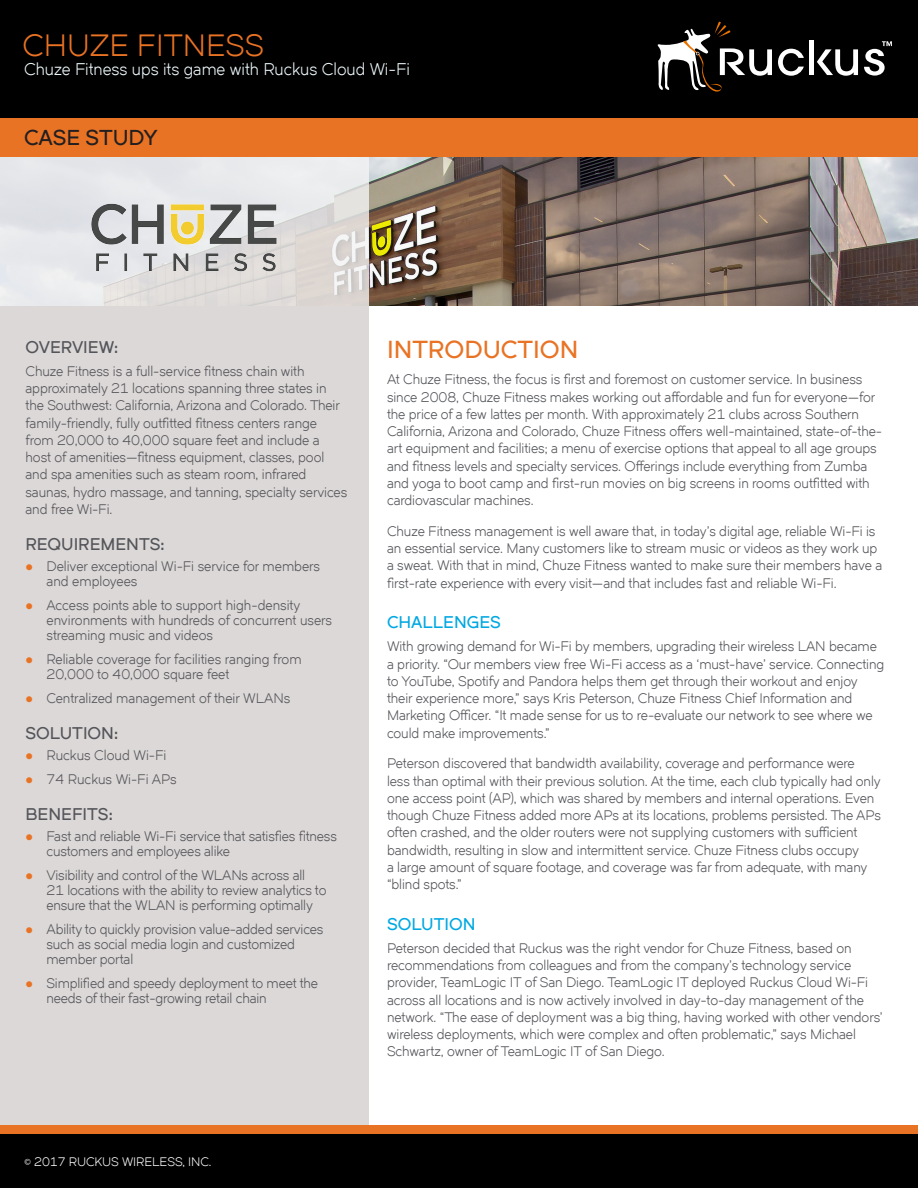
<style>
.page{position:relative;width:918px;height:1188px;background:#fff}
.page>*{position:absolute;margin:0;border:0;box-sizing:border-box;transform-origin:0 0}
.Main_Title{font:30px "Dual 400";color:#e97324}
.BODY_TITLE{font:24px "Dual 600";color:#e97324}
.Doc_Type{font:700 21px "Dual 400";color:#231f20}
.Main_Sub-Title{font:16.5px "Dual 400";color:#ebf7fa}
.BODY_BULLET_SUBTITLE{font:700 16.5px "Dual 400";color:#54555a}
.BODY_SUBHEAD_2nd_Blu{font:16.5px "Dual 600";color:#00a8e2}
.t1{font:13.5px/17.2px "Dual 400";letter-spacing:-.005em;color:#54555a}
.t2{font:12px "Dual 400";letter-spacing:-.005em;color:#fff}
.s1{color:#e97324}
</style>
<div class="page">
<img style="left:369px;top:157px;width:549px;height:149px">
<svg style="left:0;top:157px;width:369px;height:149px;background:#e3e3e4"></svg>
<div style="left:0;top:306px;width:369px;height:882px;background:#dcd8d7"></div>
<div style="left:0;top:1126px;width:918px;height:8px;background:#e97324"></div>
<div style="left:0;top:1134px;width:918px;height:54px;background:#010000"></div>
<div style="left:0;top:0;width:918px;height:126px;background:#010000"></div>
<div style="left:0;top:118px;width:918px;height:39px;background:#e97324"></div>
<img style="left:86px;top:197px;width:196px;height:81px">
<svg style="left:778px;top:49px;width:26px;height:27px"></svg>
<svg style="left:817px;top:49px;width:41px;height:27px"></svg>
<div style="left:809px;top:41px;width:5px;height:34px;background:#fff"></div>
<svg style="left:864px;top:41px;width:28px;height:35px"></svg>
<svg style="left:658px;top:22px;width:114px;height:69px"></svg>
<p class="Main_Title" style="left:22px;top:27px;width:243px">CHUZE FITNESS</p>
<p class="Main_Sub-Title" style="left:24px;top:59px;width:387px">Chuze Fitness ups its game with Ruckus Cloud Wi-Fi</p>
<p class="Doc_Type" style="left:24px;top:124px;width:135px">CASE STUDY</p>
<p class="BODY_BULLET_SUBTITLE" style="left:26px;top:336px;width:94px">OVERVIEW:</p>
<p class="t1" style="left:26px;top:362px;width:323px">Chuze Fitness is a full-service fitness chain with approximately 21 locations spanning three states in the Southwest: California, Arizona and Colorado. Their family-friendly, fully outfitted fitness centers range from 20,000 to 40,000 square feet and include a host of amenities—fitness equipment, classes, pool and spa amenities such as steam room, infrared saunas, hydro massage, and tanning, specialty services and free Wi-Fi.</p>
<p class="BODY_BULLET_SUBTITLE" style="left:26px;top:533px;width:141px">REQUIREMENTS:</p>
<p class="t1" style="left:46px;top:558px;width:275px;line-height:15px;text-indent:-21px"><span class="s1">•</span> Deliver exceptional Wi-Fi service for members and employees</p>
<p class="t1" style="left:46px;top:597px;width:287px;line-height:15px;text-indent:-21px"><span class="s1">•</span> Access points able to support high-density environments with hundreds of concurrent users streaming music and videos</p>
<p class="t1" style="left:46px;top:651px;width:257px;line-height:15px;text-indent:-21px"><span class="s1">•</span> Reliable coverage for facilities ranging from<br>20,000 to 40,000 square feet</p>
<p class="t1" style="left:26px;top:689px;width:266px"><span class="s1">•</span> Centralized management of their WLANs</p>
<p class="BODY_BULLET_SUBTITLE" style="left:26px;top:722px;width:94px">SOLUTION:</p>
<p class="t1" style="left:26px;top:746px;width:142px"><span class="s1">•</span> Ruckus Cloud Wi-Fi</p>
<p class="t1" style="left:26px;top:770px;width:153px"><span class="s1">•</span> 74 Ruckus Wi-Fi APs</p>
<p class="BODY_BULLET_SUBTITLE" style="left:26px;top:803px;width:89px">BENEFITS:</p>
<p class="t1" style="left:46px;top:828px;width:292px;line-height:15px;text-indent:-21px"><span class="s1">•</span> Fast and reliable Wi-Fi service that satisfies fitness customers and employees alike</p>
<p class="t1" style="left:46px;top:867px;width:282px;line-height:15px;text-indent:-21px"><span class="s1">•</span> Visibility and control of the WLANs across all<br>21 locations with the ability to review analytics to ensure that the WLAN is performing optimally</p>
<p class="t1" style="left:46px;top:921px;width:278px;line-height:15px;text-indent:-21px"><span class="s1">•</span> Ability to quickly provision value-added services such as social media login and customized member portal</p>
<p class="t1" style="left:46px;top:975px;width:273px;line-height:15px;text-indent:-21px"><span class="s1">•</span> Simplified and speedy deployment to meet the needs of their fast-growing retail chain</p>
<p class="t2" style="left:24px;top:1154px;width:189px">© 2017 RUCKUS WIRELESS, INC.</p>
<p class="BODY_TITLE" style="left:387px;top:334px;width:193px">INTRODUCTION</p>
<p class="t1" style="left:387px;top:371px;width:497px">At Chuze Fitness, the focus is first and foremost on customer service. In business since 2008, Chuze Fitness makes working out affordable and fun for everyone—for the price of a few lattes per month. With approximately 21 clubs across Southern California, Arizona and Colorado, Chuze Fitness offers well-maintained, state-of-the&shy;art equipment and facilities; a menu of exercise options that appeal to all age groups and fitness levels and specialty services. Offerings include everything from Zumba and yoga to boot camp and first-run movies on big screens in rooms outfitted with cardiovascular machines.</p>
<p class="t1" style="left:387px;top:522px;width:497px">Chuze Fitness management is well aware that, in today’s digital age, reliable Wi-Fi is an essential service. Many customers like to stream music or videos as they work up a sweat. With that in mind, Chuze Fitness wanted to make sure their members have a first-rate experience with every visit—and that includes fast and reliable Wi-Fi.</p>
<p class="BODY_SUBHEAD_2nd_Blu" style="left:387px;top:612px;width:115px">CHALLENGES</p>
<p class="t1" style="left:387px;top:638px;width:499px">With growing demand for Wi-Fi by members, upgrading their wireless LAN became a priority. “Our members view free Wi-Fi access as a ‘must-have’ service. Connecting to YouTube, Spotify and Pandora helps them get through their workout and enjoy their experience more,” says Kris Peterson, Chuze Fitness Chief Information and Marketing Officer. “It made sense for us to re-evaluate our network to see where we could make improvements.”</p>
<p class="t1" style="left:387px;top:755px;width:495px">Peterson discovered that bandwidth availability, coverage and performance were less than optimal with their previous solution. At the time, each club typically had only one access point (AP), which was shared by members and internal operations. Even though Chuze Fitness added more APs at its locations, problems persisted. The APs often crashed, and the older routers were not supplying customers with sufficient bandwidth, resulting in slow and intermittent service. Chuze Fitness clubs occupy<br>a large amount of square footage, and coverage was far from adequate, with many “blind spots.”</p>
<p class="BODY_SUBHEAD_2nd_Blu" style="left:387px;top:913px;width:90px">SOLUTION</p>
<p class="t1" style="left:387px;top:939px;width:497px">Peterson decided that Ruckus was the right vendor for Chuze Fitness, based on recommendations from colleagues and from the company’s technology service provider, TeamLogic IT of San Diego. TeamLogic IT deployed Ruckus Cloud Wi-Fi across all locations and is now actively involved in day-to-day management of the network. “The ease of deployment was a big thing, having worked with other vendors’ wireless deployments, which were complex and often problematic,” says Michael Schwartz, owner of TeamLogic IT of San Diego.</p>
</div>
